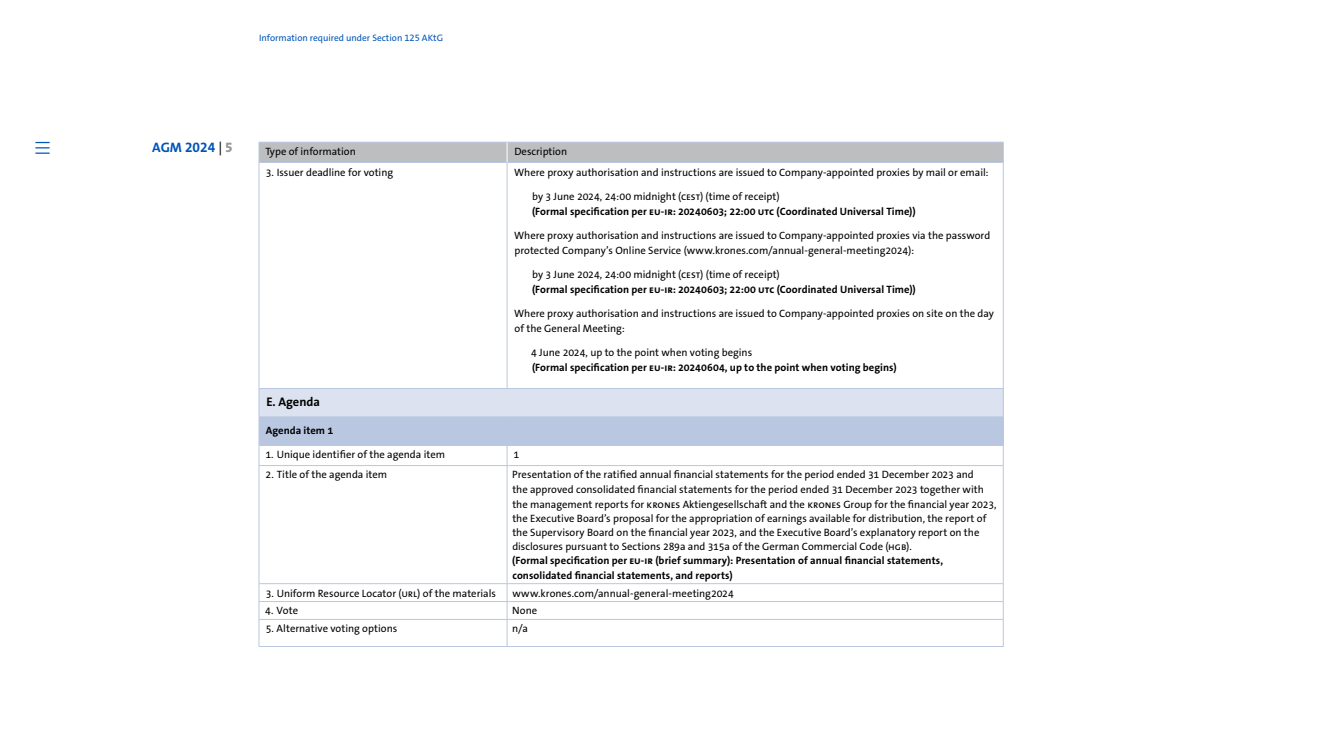
<style>
.page{position:relative;width:1322px;height:745px;background:#fff}
.page>*{position:absolute;margin:0;border:0;box-sizing:border-box;transform-origin:0 0}
.t1{font:13.75px "The Sans LP7 Bld";color:#0055b8}
.t2{font:12.5px "The Sans LP7 Bld";letter-spacing:-.005em;color:#000}
.t3{font:10.62px/14.4px "The Sans LP5 Plain";letter-spacing:-.005em;color:#000}
.t4{font:10.62px/14.1px "The Sans LP7 Bld";letter-spacing:.005em;color:#000}
.t5{font:9.38px "The Sans LP5 Plain";color:#0055b8}
.s1{font-family:"The Sans LP5 Plain";color:#000}
.s2{font-family:"The Sans LP8 Ex Bld";color:#96989a}
</style>
<div class="page">
<div style="left:259px;top:388px;width:744px;height:28px;background:#dce2f0"></div>
<div style="left:259px;top:416px;width:744px;height:29px;background:#b9c7e1"></div>
<hr style="left:259px;top:162px;width:248px;height:1px;background:#b9c7e1">
<hr style="left:507px;top:162px;width:496px;height:1px;background:#b9c7e1">
<hr style="left:259px;top:388px;width:248px;height:1px;background:#b9c7e1">
<hr style="left:507px;top:388px;width:496px;height:1px;background:#b9c7e1">
<hr style="left:259px;top:645px;width:248px;height:1px;background:#b9c7e1">
<hr style="left:507px;top:645px;width:496px;height:1px;background:#b9c7e1">
<hr style="left:259px;top:163px;width:1px;height:225px;background:#b9c7e1">
<hr style="left:507px;top:163px;width:1px;height:225px;background:#b9c7e1">
<hr style="left:1003px;top:163px;width:1px;height:225px;background:#b9c7e1">
<svg style="left:259px;top:389px;width:1px;height:76px"></svg>
<svg style="left:507px;top:445px;width:1px;height:20px"></svg>
<svg style="left:1003px;top:388px;width:1px;height:77px"></svg>
<hr style="left:259px;top:465px;width:248px;height:1px;background:#b9c7e1">
<hr style="left:259px;top:465px;width:1px;height:118px;background:#b9c7e1">
<hr style="left:507px;top:465px;width:496px;height:1px;background:#b9c7e1">
<hr style="left:507px;top:465px;width:1px;height:118px;background:#b9c7e1">
<hr style="left:1003px;top:465px;width:1px;height:118px;background:#b9c7e1">
<hr style="left:259px;top:583px;width:248px;height:1px;background:#b9c7e1">
<hr style="left:507px;top:583px;width:496px;height:1px;background:#b9c7e1">
<hr style="left:259px;top:601px;width:248px;height:1px;background:#b9c7e1">
<hr style="left:507px;top:601px;width:496px;height:1px;background:#b9c7e1">
<hr style="left:259px;top:618px;width:248px;height:1px;background:#b9c7e1">
<svg style="left:259px;top:584px;width:1px;height:61px"></svg>
<hr style="left:507px;top:618px;width:496px;height:1px;background:#b9c7e1">
<svg style="left:507px;top:584px;width:1px;height:61px"></svg>
<svg style="left:1003px;top:583px;width:1px;height:62px"></svg>
<div style="left:259px;top:142px;width:745px;height:20px;background:#bcbec0"></div>
<svg style="left:35px;top:142px;width:15px;height:12px"></svg>
<p class="t5" style="left:259px;top:31px;width:185px">Information required under Section 125 AKtG</p>
<p class="t1" style="left:152px;top:138px;width:82px">AGM 2024 <span class="s1">|</span> <span class="s2">5</span></p>
<p class="t3" style="left:265px;top:144px;width:92px">Type of information</p>
<p class="t3" style="left:514px;top:144px;width:54px">Description</p>
<p class="t3" style="left:266px;top:165px;width:129px">3. Issuer deadline for voting</p>
<p class="t3" style="left:514px;top:165px;width:476px">Where proxy authorisation and instructions are issued to Company-appointed proxies by mail or email:</p>
<p class="t3" style="left:532px;top:189px;width:249px">by 3 June 2024, 24:00 midnight (CEST) (time of receipt)</p>
<p class="t4" style="left:532px;top:204px;width:385px">(Formal specification per EU-IR: 20240603; 22:00 UTC (Coordinated Universal Time))</p>
<p class="t3" style="left:514px;top:227px;width:478px;line-height:15px">Where proxy authorisation and instructions are issued to Company-appointed proxies via the password protected Company’s Online Service (www.krones.com/annual-general-meeting2024):</p>
<p class="t3" style="left:532px;top:267px;width:249px">by 3 June 2024, 24:00 midnight (CEST) (time of receipt)</p>
<p class="t4" style="left:532px;top:282px;width:385px">(Formal specification per EU-IR: 20240603; 22:00 UTC (Coordinated Universal Time))</p>
<p class="t3" style="left:514px;top:305px;width:481px;line-height:15px">Where proxy authorisation and instructions are issued to Company-appointed proxies on site on the day of the General Meeting:</p>
<p class="t3" style="left:531px;top:345px;width:223px">4 June 2024, up to the point when voting begins</p>
<p class="t4" style="left:532px;top:360px;width:366px">(Formal specification per EU-IR: 20240604, up to the point when voting begins)</p>
<p class="t2" style="left:266px;top:394px;width:55px">E. Agenda</p>
<p class="t4" style="left:266px;top:423px;width:69px">Agenda item 1</p>
<p class="t3" style="left:265px;top:447px;width:181px">1. Unique identifier of the agenda item</p>
<p class="t3" style="left:513px;top:447px;width:7px">1</p>
<p class="t3" style="left:266px;top:467px;width:123px">2. Title of the agenda item</p>
<p class="t3" style="left:512px;top:467px;width:486px">Presentation of the ratified annual financial statements for the period ended 31 December 2023 and<br>the approved consolidated financial statements for the period ended 31 December 2023 together with the management reports for Krones Aktiengesellschaft and the Krones Group for the financial year 2023, the Executive Board’s proposal for the appropriation of earnings available for distribution, the report of the Supervisory Board on the financial year 2023, and the Executive Board’s explanatory report on the disclosures pursuant to Sections 289a and 315a of the German Commercial Code (HGB).</p>
<p class="t4" style="left:512px;top:553px;width:432px">(Formal specification per EU-IR (brief summary): Presentation of annual financial statements, consolidated financial statements, and reports)</p>
<p class="t3" style="left:266px;top:585px;width:232px">3. Uniform Resource Locator (URL) of the materials</p>
<p class="t3" style="left:512px;top:585px;width:223px">www.krones.com/annual-general-meeting2024</p>
<p class="t3" style="left:265px;top:603px;width:34px">4. Vote</p>
<p class="t3" style="left:512px;top:603px;width:27px">None</p>
<p class="t3" style="left:266px;top:621px;width:133px">5. Alternative voting options</p>
<p class="t3" style="left:512px;top:621px;width:17px">n/a</p>
</div>
